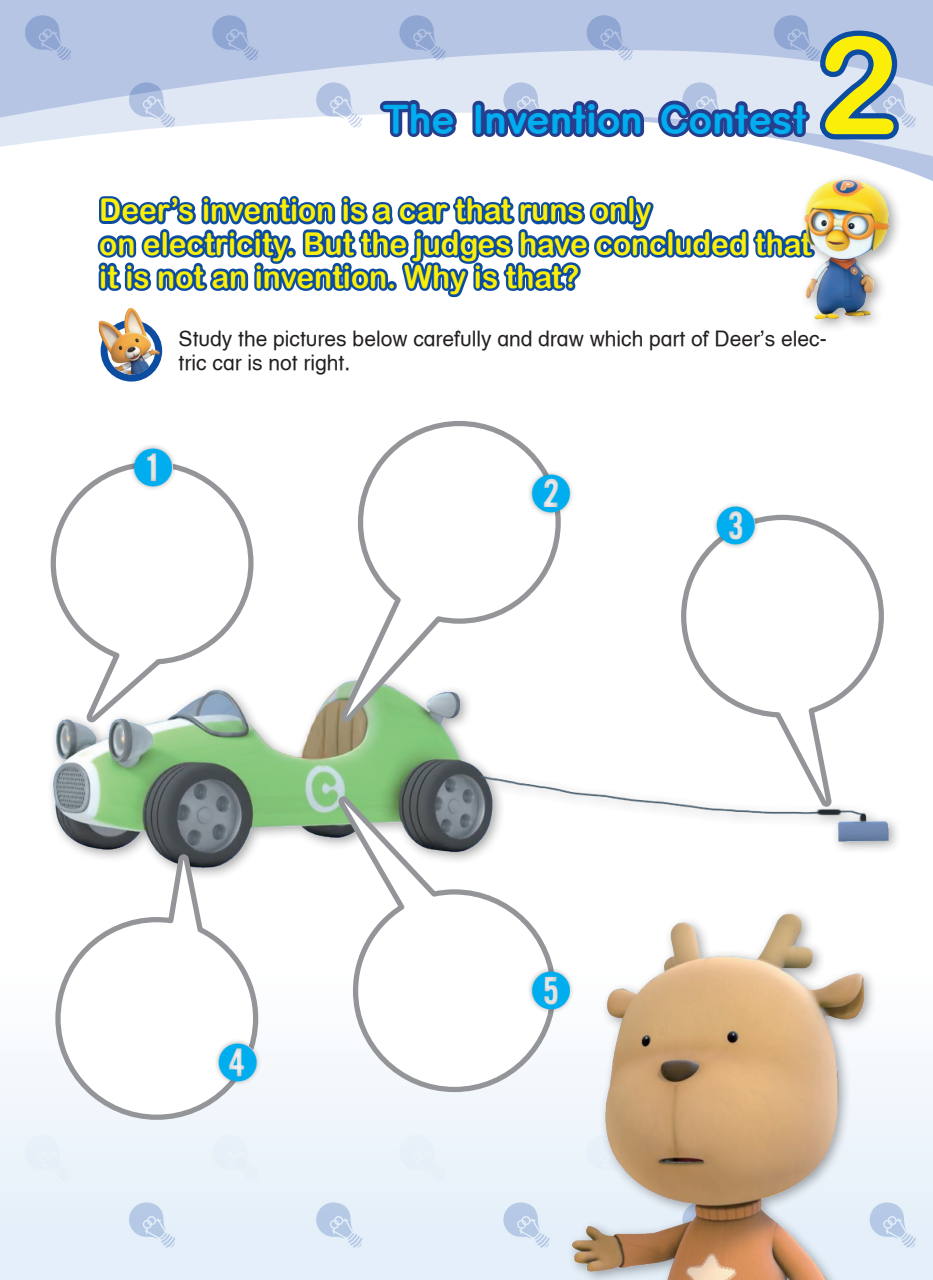
<style>
.page{position:relative;width:933px;height:1280px;background:#fff}
.page>*{position:absolute;margin:0;border:0;box-sizing:border-box;transform-origin:0 0}
.t1{font:136.5px "Arial Rounded MT Bold";color:#fbef09}
.t2{font:42px "T Dc Loopy B";letter-spacing:.01em;color:#00aeef}
.t3{font:42px "YDVYGO Std 35";color:#00aeef}
.큰_질문{font:31.5px/33.2px "Arial Rounded MT Bold";color:#fbef09;scale:.95 1}
.작은질문{font:21px/24.5px "Helvetica Textbook LT";color:#231f20}
</style>
<div class="page">
<svg style="left:0;top:0;width:933px;height:181px"></svg>
<svg style="left:23px;top:13px;width:50px;height:49px;background:#a6b8dc"></svg>
<svg style="left:210px;top:13px;width:50px;height:49px;background:#a6b8dc"></svg>
<svg style="left:397px;top:13px;width:51px;height:49px;background:#a8badd"></svg>
<svg style="left:584px;top:13px;width:51px;height:49px;background:#b0c0e0"></svg>
<svg style="left:127px;top:80px;width:50px;height:49px;background:#c3cfe8"></svg>
<svg style="left:314px;top:80px;width:50px;height:49px"></svg>
<svg style="left:376px;top:96px;width:86px;height:47px"></svg>
<div style="left:472px;top:101px;width:13px;height:36px;border:7px solid #253f8e;border-radius:3px"></div>
<svg style="left:480px;top:80px;width:167px;height:66px"></svg>
<svg style="left:654px;top:13px;width:264px;height:135px;background:#9eb2d7"></svg>
<div style="left:0;top:960px;width:933px;height:320px;background:linear-gradient(to bottom,#fff,#e1edf8)"></div>
<div style="left:23px;top:1133px;width:50px;height:49px;background:#eaf2fa"></div>
<div style="left:210px;top:1133px;width:50px;height:49px;background:#eaf2fa"></div>
<div style="left:397px;top:1133px;width:51px;height:49px;background:#eaf2fa"></div>
<svg style="left:127px;top:1200px;width:50px;height:49px;background:#d1e0f1"></svg>
<svg style="left:878px;top:1200px;width:40px;height:49px;background:#d1dff0"></svg>
<svg style="left:314px;top:1200px;width:50px;height:49px;background:#d1e0f1"></svg>
<svg style="left:501px;top:1200px;width:50px;height:49px;background:#d1e0f1"></svg>
<svg style="left:97px;top:195px;width:695px;height:103px"></svg>
<div style="left:101px;top:320px;width:61px;height:62px;border:7px solid #0d4da1;border-radius:50%"></div>
<img style="left:99px;top:308px;width:60px;height:67px">
<div style="left:798px;top:172px;width:104px;height:161px;background:#fff"></div>
<img style="left:792px;top:168px;width:106px;height:160px">
<img style="left:51px;top:688px;width:847px;height:164px">
<svg style="left:50px;top:464px;width:206px;height:263px"></svg>
<svg style="left:336px;top:421px;width:227px;height:306px"></svg>
<svg style="left:678px;top:514px;width:208px;height:297px"></svg>
<svg style="left:53px;top:852px;width:208px;height:270px"></svg>
<svg style="left:334px;top:791px;width:224px;height:304px"></svg>
<div style="left:129px;top:444px;width:48px;height:47px;background:#231f20;opacity:.35"></div>
<div style="left:711px;top:502px;width:48px;height:48px;background:#231f20;opacity:.35"></div>
<div style="left:526px;top:470px;width:49px;height:48px;background:#231f20;opacity:.35"></div>
<div style="left:213px;top:1038px;width:49px;height:48px;background:#231f20;opacity:.35"></div>
<div style="left:526px;top:966px;width:49px;height:48px;background:#231f20;opacity:.35"></div>
<img style="left:562px;top:912px;width:316px;height:368px">
<h2 class="t2" style="left:383px;top:100px;width:425px">The Invention Contest</h2>
<h1 class="t1" style="left:817px;top:5px;width:83px">2</h1>
<p class="큰_질문" style="left:99px;top:193px;width:583px">Deer’s invention is a car that runs only</p>
<p class="큰_질문" style="left:99px;top:226px;width:751px">on electricity. But the judges have concluded that it is not an invention. Why is that?</p>
<p class="작은질문" style="left:179px;top:326px;width:649px">Study the pictures below carefully and draw which part of Deer’s elec&shy;tric car is not right.</p>
<p class="t3" style="left:134px;top:446px;width:40px">➊</p>
<p class="t3" style="left:218px;top:1040px;width:40px">➍</p>
<p class="t3" style="left:531px;top:472px;width:40px">➋</p>
<p class="t3" style="left:716px;top:504px;width:40px">➌</p>
<p class="t3" style="left:531px;top:969px;width:40px">➎</p>
</div>
